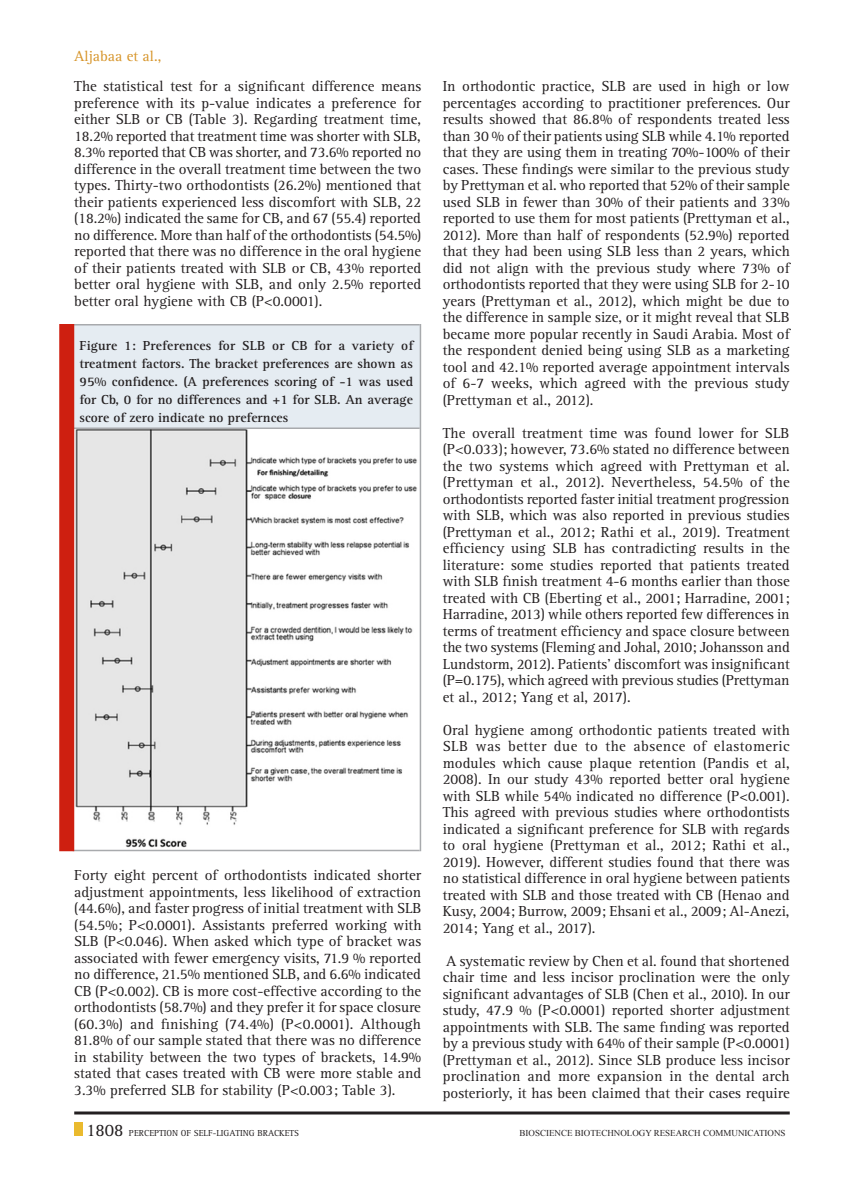
<style>
.page{position:relative;width:864px;height:1188px;background:#fff}
.page>*{position:absolute;margin:0;border:0;box-sizing:border-box;transform-origin:0 0}
.Body_text{font:15px/16.5px "Rotis Serif Std";color:#231f20;text-align:justify}
.Body_text-2{font:15px "Rotis Serif Std";color:#d69429}
.Body_text-3{font:700 13.5px/18px "Rotis Serif Std";color:#231f20;text-align:justify}
.t1{font:9px "Times New Roman";color:#231f20}
.t2{font:9px "Rotis Serif Std";color:#231f20}
.s1{font-size:18px}
</style>
<div class="page">
<div style="left:74px;top:1122px;width:9px;height:14px;background:#eaba2e"></div>
<hr style="left:74px;top:1112px;width:716px;height:2px;background:#231f20">
<img style="left:74px;top:429px;width:346px;height:421px">
<div style="left:73px;top:324px;width:347px;height:104px;background:#e5ecf2"></div>
<hr style="left:73px;top:324px;width:347px;height:2px;background:#a8aaad">
<hr style="left:73px;top:850px;width:347px;height:1px;background:#a8aaad">
<hr style="left:73px;top:428px;width:347px;height:1px;background:#a8aaad">
<hr style="left:420px;top:324px;width:1px;height:527px;background:#a8aaad">
<div style="left:59px;top:324px;width:15px;height:527px;background:#ce1f10"></div>
<p class="Body_text-2" style="left:74px;top:47px;width:89px">Aljabaa et al.,</p>
<p class="Body_text" style="left:74px;top:79px;width:349px">The statistical test for a significant difference means preference with its p-value indicates a preference for either SLB or CB (Table 3). Regarding treatment time, 18.2% reported that treatment time was shorter with SLB, 8.3% reported that CB was shorter, and 73.6% reported no difference in the overall treatment time between the two types. Thirty-two orthodontists (26.2%) mentioned that their patients experienced less discomfort with SLB, 22 (18.2%) indicated the same for CB, and 67 (55.4) reported no difference. More than half of the orthodontists (54.5%) reported that there was no difference in the oral hygiene of their patients treated with SLB or CB, 43% reported better oral hygiene with SLB, and only 2.5% reported better oral hygiene with CB (P&lt;0.0001).</p>
<p class="Body_text" style="left:443px;top:79px;width:350px">In orthodontic practice, SLB are used in high or low percentages according to practitioner preferences. Our results showed that 86.8% of respondents treated less than 30 % of their patients using SLB while 4.1% reported that they are using them in treating 70%-100% of their cases. These findings were similar to the previous study by Prettyman et al. who reported that 52% of their sample used SLB in fewer than 30% of their patients and 33% reported to use them for most patients (Prettyman et al., 2012). More than half of respondents (52.9%) reported that they had been using SLB less than 2 years, which did not align with the previous study where 73% of orthodontists reported that they were using SLB for 2-10 years (Prettyman et al., 2012), which might be due to the difference in sample size, or it might reveal that SLB became more popular recently in Saudi Arabia. Most of the respondent denied being using SLB as a marketing tool and 42.1% reported average appointment intervals of 6-7 weeks, which agreed with the previous study (Prettyman et al., 2012).</p>
<p class="Body_text" style="left:443px;top:425px;width:349px">The overall treatment time was found lower for SLB (P&lt;0.033); however, 73.6% stated no difference between the two systems which agreed with Prettyman et al. (Prettyman et al., 2012). Nevertheless, 54.5% of the orthodontists reported faster initial treatment progression with SLB, which was also reported in previous studies (Prettyman et al., 2012; Rathi et al., 2019). Treatment efficiency using SLB has contradicting results in the literature: some studies reported that patients treated with SLB finish treatment 4-6 months earlier than those treated with CB (Eberting et al., 2001; Harradine, 2001; Harradine, 2013) while others reported few differences in terms of treatment efficiency and space closure between the two systems (Fleming and Johal, 2010; Johansson and Lundstorm, 2012). Patients’ discomfort was insignificant (P=0.175), which agreed with previous studies (Prettyman et al., 2012; Yang et al, 2017).</p>
<p class="Body_text" style="left:443px;top:722px;width:349px">Oral hygiene among orthodontic patients treated with SLB was better due to the absence of elastomeric modules which cause plaque retention (Pandis et al, 2008). In our study 43% reported better oral hygiene with SLB while 54% indicated no difference (P&lt;0.001).<br>This agreed with previous studies where orthodontists indicated a significant preference for SLB with regards to oral hygiene (Prettyman et al., 2012; Rathi et al., 2019). However, different studies found that there was no statistical difference in oral hygiene between patients treated with SLB and those treated with CB (Henao and Kusy, 2004; Burrow, 2009; Ehsani et al., 2009; Al-Anezi, 2014; Yang et al., 2017).</p>
<p class="Body_text" style="left:443px;top:953px;width:349px">A systematic review by Chen et al. found that shortened chair time and less incisor proclination were the only significant advantages of SLB (Chen et al., 2010). In our study, 47.9 % (P&lt;0.0001) reported shorter adjustment appointments with SLB. The same finding was reported by a previous study with 64% of their sample (P&lt;0.0001) (Prettyman et al., 2012). Since SLB produce less incisor proclination and more expansion in the dental arch posteriorly, it has been claimed that their cases require</p>
<p class="Body_text-3" style="left:80px;top:336px;width:335px">Figure 1: Preferences for SLB or CB for a variety of treatment factors. The bracket preferences are shown as 95% confidence. (A preferences scoring of -1 was used for Cb, 0 for no differences and +1 for SLB. An average score of zero indicate no prefernces</p>
<p class="Body_text" style="left:74px;top:868px;width:349px">Forty eight percent of orthodontists indicated shorter adjustment appointments, less likelihood of extraction (44.6%), and faster progress of initial treatment with SLB (54.5%; P&lt;0.0001). Assistants preferred working with SLB (P&lt;0.046). When asked which type of bracket was associated with fewer emergency visits, 71.9 % reported no difference, 21.5% mentioned SLB, and 6.6% indicated CB (P&lt;0.002). CB is more cost-effective according to the orthodontists (58.7%) and they prefer it for space closure (60.3%) and finishing (74.4%) (P&lt;0.0001). Although 81.8% of our sample stated that there was no difference in stability between the two types of brackets, 14.9% stated that cases treated with CB were more stable and 3.3% preferred SLB for stability (P&lt;0.003; Table 3).</p>
<p class="t2" style="left:86px;top:1128px;width:216px"><span class="s1">1808</span> Perception of Self-Ligating Brackets</p>
<p class="t1" style="left:520px;top:1127px;width:267px">BIOSCIENCE BIOTECHNOLOGY RESEARCH COMMUNICATIONS</p>
</div>
